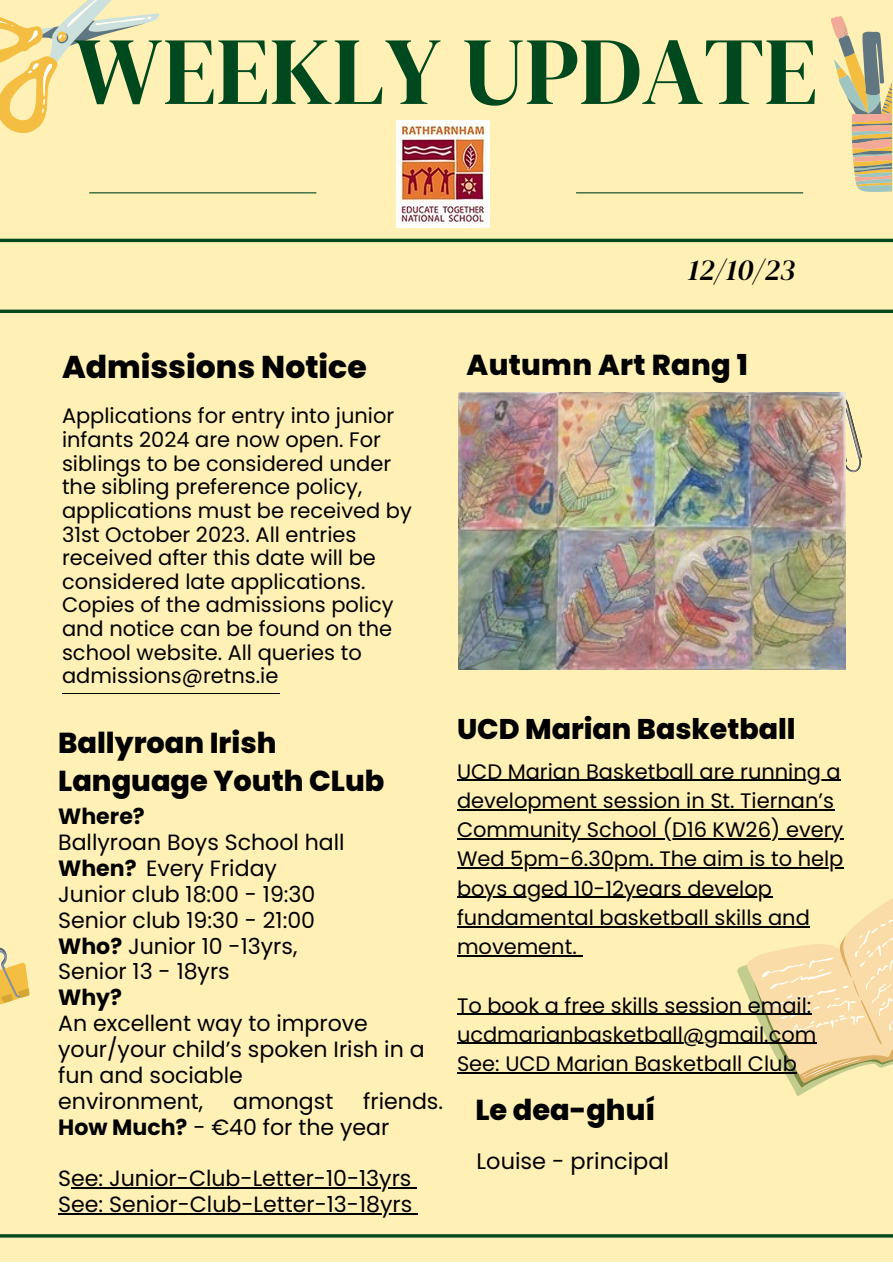
<style>
.page{position:relative;width:893px;height:1264px;background:#fff}
.page>*{position:absolute;margin:0;border:0;box-sizing:border-box;transform-origin:0 0}
.t1{font:96.15px "DM Serif Display";color:#00491f}
.t2{font:800 31.5px "Poppins";color:#000}
.t3{font:italic 30px "DM Serif Display";color:#000}
.t4{font:800 28.8px/38.2px "Poppins";color:#000}
.t5{font:800 28.5px "Poppins";color:#000}
.t6{font:22.5px "Poppins";color:#000}
.t7{font:22.05px/25.8px "Poppins";color:#000}
.t8{font:700 22.05px "Poppins";color:#000}
.t9{font:21px/23.5px "Poppins";color:#000}
.s1{font-weight:700}
</style>
<div class="page">
<div style="left:0;top:0;width:892px;height:1261px;background:#fff0b5"></div>
<hr style="left:89px;top:192px;width:227px;height:1px;background:#00491f">
<hr style="left:0;top:239px;width:892px;height:3px;background:#00491f">
<svg style="left:0;top:309px;width:892px;height:4px;fill:#01491f"></svg>
<hr style="left:0;top:1234px;width:892px;height:3px;background:#00491f">
<hr style="left:576px;top:192px;width:227px;height:1px;background:#00491f">
<svg style="left:737px;top:896px;width:155px;height:200px"></svg>
<svg style="left:0;top:0;width:159px;height:133px"></svg>
<img style="left:845px;top:392px;width:18px;height:84px">
<svg style="left:0;top:947px;width:30px;height:57px"></svg>
<svg style="left:831px;top:16px;width:61px;height:176px"></svg>
<img style="left:396px;top:121px;width:94px;height:107px">
<img style="left:458px;top:392px;width:387px;height:277px">
<hr style="left:62px;top:693px;width:217px;height:1px;background:#000">
<hr style="left:71px;top:1187px;width:340px;height:1px;background:#000">
<svg style="left:58px;top:1213px;width:13px;height:1px"></svg>
<hr style="left:71px;top:1213px;width:341px;height:1px;background:#000">
<hr style="left:457px;top:779px;width:383px;height:2px;background:#000">
<hr style="left:457px;top:809px;width:377px;height:1px;background:#000">
<hr style="left:457px;top:838px;width:386px;height:1px;background:#000">
<hr style="left:457px;top:867px;width:386px;height:1px;background:#000">
<hr style="left:457px;top:896px;width:315px;height:1px;background:#000">
<hr style="left:457px;top:926px;width:352px;height:1px;background:#000">
<hr style="left:457px;top:955px;width:119px;height:1px;background:#000">
<hr style="left:457px;top:1013px;width:354px;height:1px;background:#000">
<hr style="left:457px;top:1042px;width:359px;height:2px;background:#000">
<hr style="left:457px;top:1072px;width:339px;height:1px;background:#000">
<p class="t1" style="left:74px;top:4px;width:744px">WEEKLY UPDATE</p>
<p class="t3" style="left:688px;top:248px;width:109px">12/10/23</p>
<p class="t2" style="left:62px;top:344px;width:306px">Admissions Notice</p>
<p class="t9" style="left:62px;top:404px;width:351px">Applications for entry into junior infants 2024 are now open. For siblings to be considered under the sibling preference policy, applications must be received by<br>31st October 2023. All entries received after this date will be considered late applications.<br>Copies of the admissions policy and notice can be found on the school website. All queries to admissions@retns.ie</p>
<p class="t4" style="left:58px;top:723px;width:328px">Ballyroan Irish<br>Language Youth CLub</p>
<p class="t8" style="left:58px;top:801px;width:88px">Where?</p>
<p class="t7" style="left:58px;top:829px;width:288px">Ballyroan Boys School hall</p>
<p class="t7" style="left:58px;top:855px;width:220px"><span class="s1">When?</span> Every Friday</p>
<p class="t7" style="left:58px;top:881px;width:259px">Junior club 18:00 - 19:30</p>
<p class="t7" style="left:58px;top:907px;width:258px">Senior club 19:30 - 21:00</p>
<p class="t7" style="left:58px;top:932px;width:241px"><span class="s1">Who?</span> Junior 10 -13yrs,</p>
<p class="t7" style="left:58px;top:958px;width:173px">Senior 13 - 18yrs</p>
<p class="t8" style="left:58px;top:982px;width:65px">Why?</p>
<p class="t7" style="left:58px;top:1010px;width:368px">An excellent way to improve your/your child’s spoken Irish in a fun and sociable</p>
<p class="t7" style="left:58px;top:1088px;width:146px">environment,</p>
<p class="t7" style="left:233px;top:1088px;width:102px">amongst</p>
<p class="t7" style="left:58px;top:1088px;width:386px;text-indent:305px">friends.<br><span class="s1">How Much?</span> - €40 for the year</p>
<p class="t7" style="left:58px;top:1165px;width:355px">See: Junior-Club-Letter-10-13yrs</p>
<p class="t7" style="left:58px;top:1191px;width:355px">See: Senior-Club-Letter-13-18yrs</p>
<p class="t4" style="left:466px;top:346px;width:283px">Autumn Art Rang 1</p>
<p class="t5" style="left:457px;top:708px;width:340px">UCD Marian Basketball</p>
<p class="t9" style="left:457px;top:756px;width:388px;line-height:29.2px">UCD Marian Basketball are running a development session in St. Tiernan’s<br>Community School (D16 KW26) every<br>Wed 5pm-6.30pm. The aim is to help boys aged 10-12years develop fundamental basketball skills and movement.</p>
<p class="t9" style="left:457px;top:990px;width:361px;line-height:29.2px">To book a free skills session email: ucdmarianbasketball@gmail.com</p>
<p class="t9" style="left:457px;top:1051px;width:341px">See: UCD Marian Basketball Club</p>
<p class="t4" style="left:475px;top:1090px;width:181px">Le dea-ghuí</p>
<p class="t6" style="left:476px;top:1145px;width:194px">Louise - principal</p>
</div>
